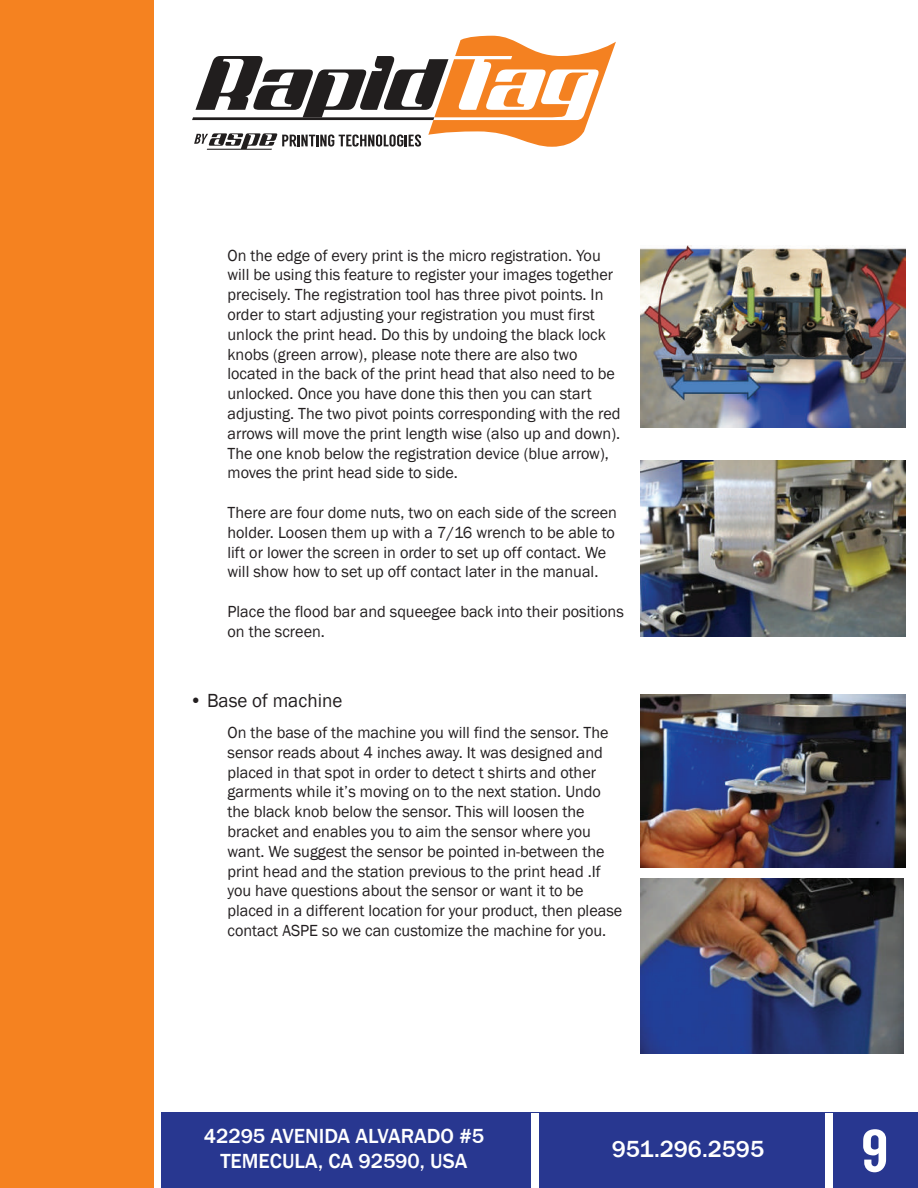
<style>
.page{position:relative;width:918px;height:1188px;background:#fff}
.page>*{position:absolute;margin:0;border:0;box-sizing:border-box;transform-origin:0 0}
.t1{font:60px "Langdon";color:#fff}
.t2{font:500 24px "Franklin Gothic";color:#fff}
.t3{font:500 21px/25.2px "Franklin Gothic";color:#fff;text-align:center}
.t4{font:19.5px "Franklin Gothic";color:#231f20}
.t5{font:16.5px/19.8px "Franklin Gothic";color:#231f20}
</style>
<div class="page">
<svg style="left:192px;top:36px;width:424px;height:114px"></svg>
<div style="left:0;top:0;width:153px;height:1188px;background:#f58220"></div>
<div style="left:162px;top:1113px;width:756px;height:75px;background:#283790"></div>
<div style="left:825px;top:1113px;width:7px;height:75px;background:#fff"></div>
<div style="left:532px;top:1113px;width:7px;height:75px;background:#fff"></div>
<img style="left:641px;top:246px;width:265px;height:181px">
<img style="left:641px;top:461px;width:264px;height:175px">
<img style="left:641px;top:694px;width:264px;height:174px">
<img style="left:641px;top:878px;width:262px;height:175px">
<p class="t5" style="left:228px;top:245px;width:395px">On the edge of every print is the micro registration. You will be using this feature to register your images together precisely. The registration tool has three pivot points. In order to start adjusting your registration you must first unlock the print head. Do this by undoing the black lock knobs (green arrow), please note there are also two located in the back of the print head that also need to be unlocked. Once you have done this then you can start adjusting. The two pivot points corresponding with the red arrows will move the print length wise (also up and down).<br>The one knob below the registration device (blue arrow), moves the print head side to side.</p>
<p class="t5" style="left:228px;top:503px;width:391px">There are four dome nuts, two on each side of the screen holder. Loosen them up with a 7/16 wrench to be able to lift or lower the screen in order to set up off contact. We will show how to set up off contact later in the manual.</p>
<p class="t5" style="left:228px;top:602px;width:398px">Place the flood bar and squeegee back into their positions on the screen.</p>
<p class="t4" style="left:190px;top:688px;width:154px">• Base of machine</p>
<p class="t5" style="left:228px;top:723px;width:396px">On the base of the machine you will find the sensor. The sensor reads about 4 inches away. It was designed and placed in that spot in order to detect t shirts and other garments while it’s moving on to the next station. Undo the black knob below the sensor. This will loosen the bracket and enables you to aim the sensor where you want. We suggest the sensor be pointed in-between the print head and the station previous to the print head .If you have questions about the sensor or want it to be placed in a different location for your product, then please contact ASPE so we can customize the machine for you.</p>
<p class="t3" style="left:204px;top:1123px;width:282px">42295 AVENIDA ALVARADO #5<br>TEMECULA, CA 92590, USA</p>
<h2 class="t2" style="left:612px;top:1135px;width:154px">951.296.2595</h2>
<h1 class="t1" style="left:861px;top:1116px;width:30px">9</h1>
</div>
